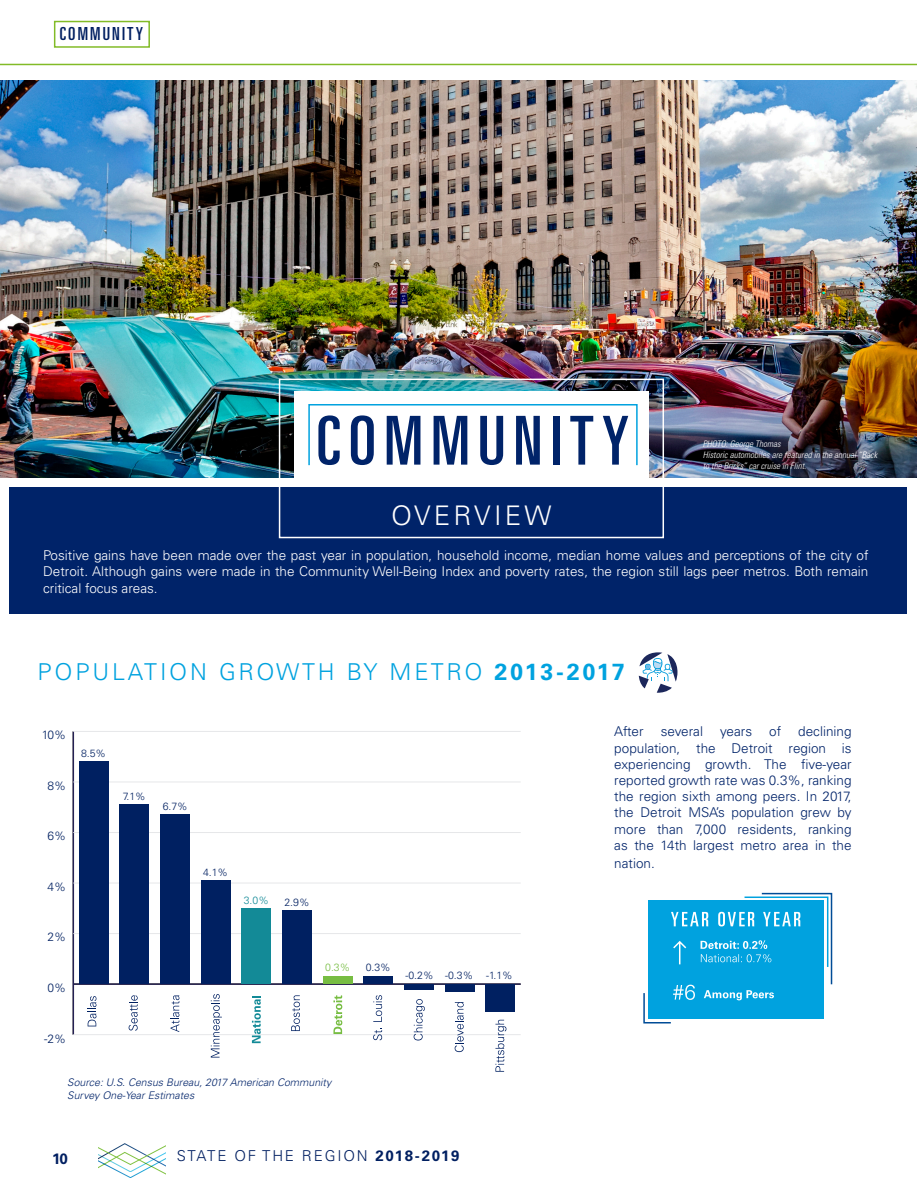
<style>
.page{position:relative;width:917px;height:1187px;background:#fff}
.page>*{position:absolute;margin:0;border:0;box-sizing:border-box;transform-origin:0 0}
.t1{font:ultra-condensed 67.5px "Univers LT Std";letter-spacing:.12em;color:#002369}
.t2{font:300 27px "Univers LT Std";letter-spacing:.12em;color:#fff}
.t3{font:300 23.25px "Univers LT Std";letter-spacing:.12em;color:#00a2df}
.t4{font:ultra-condensed 18px "Univers LT Std";letter-spacing:.12em;color:#001f61}
.t5{font:300 15px "Univers LT Std";letter-spacing:.12em;color:#001f61}
.t6{font:700 15px "Univers LT Std";color:#001f61}
.t7{font:300 13.5px/16.2px "Univers LT Std";color:#002369;text-align:justify}
.t8{font:300 13.5px/16.2px "Univers LT Std";color:#fff;text-align:justify}
.t9{font:300 12px "Univers LT Std";color:#002061}
.t10{font:italic 300 10.5px/12.6px "Univers LT Std";color:#002369}
.t11{font:300 10.5px "Univers LT Std";color:#002061}
.t12{font:300 10.5px "Univers LT Std";color:#138a97}
.t13{font:300 10.5px "Univers LT Std";color:#77bd42}
.t14{font:italic 300 condensed 9px/10.8px "Univers LT Std";color:#fff}
.s1{font-weight:700}
</style>
<div class="page">
<svg style="left:98px;top:1143px;width:67px;height:35px"></svg>
<hr style="left:0;top:64px;width:916px;height:1px;background:#82bb27">
<div style="left:54px;top:21px;width:96px;height:27px;border:2px solid #82bb27"></div>
<div style="left:10px;top:486px;width:896px;height:127px;background:#002369"></div>
<img style="left:0;top:80px;width:916px;height:397px">
<div style="left:294px;top:391px;width:355px;height:95px;background:#fff"></div>
<div style="left:279px;top:378px;width:384px;height:160px;border:2px solid #fff"></div>
<div style="left:308px;top:404px;width:329px;height:62px;border:2px solid #00a2df"></div>
<svg style="left:643px;top:892px;width:189px;height:132px"></svg>
<hr style="left:72px;top:731px;width:2px;height:303px;background:#231f20">
<hr style="left:113px;top:731px;width:2px;height:303px;background:#231f20">
<hr style="left:154px;top:731px;width:1px;height:303px;background:#231f20">
<hr style="left:194px;top:731px;width:2px;height:303px;background:#231f20">
<hr style="left:235px;top:731px;width:2px;height:303px;background:#231f20">
<hr style="left:276px;top:731px;width:1px;height:303px;background:#231f20">
<hr style="left:316px;top:731px;width:2px;height:303px;background:#231f20">
<hr style="left:357px;top:731px;width:1px;height:303px;background:#231f20">
<hr style="left:398px;top:731px;width:1px;height:303px;background:#231f20">
<hr style="left:438px;top:731px;width:2px;height:303px;background:#231f20">
<hr style="left:479px;top:731px;width:1px;height:303px;background:#231f20">
<hr style="left:519px;top:731px;width:2px;height:303px;background:#231f20">
<hr style="left:73px;top:731px;width:1px;height:303px;background:#252161">
<hr style="left:73px;top:1034px;width:447px;height:1px;background:#e6e7e9">
<hr style="left:73px;top:983px;width:447px;height:1px;background:#252161">
<hr style="left:73px;top:933px;width:447px;height:1px;background:#e6e7e9">
<hr style="left:73px;top:882px;width:447px;height:1px;background:#e6e7e9">
<hr style="left:73px;top:832px;width:447px;height:1px;background:#e6e7e9">
<hr style="left:73px;top:781px;width:447px;height:1px;background:#e6e7e9">
<hr style="left:73px;top:731px;width:447px;height:1px;background:#e6e7e9">
<div style="left:79px;top:761px;width:29px;height:222px;background:#002061"></div>
<div style="left:120px;top:804px;width:29px;height:179px;background:#002061"></div>
<div style="left:160px;top:814px;width:29px;height:169px;background:#002061"></div>
<div style="left:201px;top:880px;width:29px;height:103px;background:#002061"></div>
<div style="left:241px;top:908px;width:30px;height:75px;background:#138a97"></div>
<div style="left:282px;top:910px;width:29px;height:73px;background:#002061"></div>
<div style="left:323px;top:976px;width:29px;height:7px;background:#77bd42"></div>
<div style="left:363px;top:976px;width:30px;height:7px;background:#002061"></div>
<div style="left:404px;top:983px;width:29px;height:5px;background:#002061"></div>
<div style="left:445px;top:983px;width:29px;height:8px;background:#002061"></div>
<div style="left:485px;top:983px;width:30px;height:28px;background:#002061"></div>
<svg style="left:88px;top:996px;width:8px;height:30px"></svg>
<svg style="left:129px;top:995px;width:9px;height:35px"></svg>
<svg style="left:170px;top:995px;width:9px;height:36px"></svg>
<svg style="left:252px;top:996px;width:9px;height:46px"></svg>
<svg style="left:291px;top:995px;width:9px;height:35px"></svg>
<svg style="left:333px;top:995px;width:9px;height:38px"></svg>
<svg style="left:373px;top:1028px;width:9px;height:12px"></svg>
<svg style="left:373px;top:995px;width:9px;height:26px"></svg>
<svg style="left:413px;top:999px;width:11px;height:41px"></svg>
<svg style="left:454px;top:1002px;width:9px;height:49px"></svg>
<svg style="left:495px;top:1019px;width:11px;height:52px"></svg>
<svg style="left:211px;top:994px;width:11px;height:63px"></svg>
<svg style="left:638px;top:652px;width:39px;height:40px"></svg>
<p class="t4" style="left:60px;top:23px;width:85px">COMMUNITY</p>
<p class="t1" style="left:316px;top:402px;width:314px">COMMUNITY</p>
<p class="t2" style="left:391px;top:499px;width:162px">OVERVIEW</p>
<p class="t14" style="left:702px;top:438px;width:79px">PHOTO: George Thomas</p>
<p class="t14" style="left:702px;top:449px;width:176px">Historic automobiles are featured in the annual “Back to the Bricks” car cruise in Flint.</p>
<p class="t8" style="left:43px;top:547px;width:826px">Positive gains have been made over the past year in population, household income, median home values and perceptions of the city of Detroit. Although gains were made in the Community Well-Being Index and poverty rates, the region still lags peer metros. Both remain critical focus areas.</p>
<p class="t3" style="left:37px;top:657px;width:588px">POPULATION GROWTH BY METRO <span class="s1">2013-2017</span></p>
<p class="t9" style="left:42px;top:727px;width:26px">10%</p>
<p class="t9" style="left:48px;top:778px;width:20px">8%</p>
<p class="t11" style="left:81px;top:746px;width:27px">8.5%</p>
<p class="t9" style="left:48px;top:828px;width:20px">6%</p>
<p class="t9" style="left:48px;top:879px;width:20px">4%</p>
<p class="t9" style="left:48px;top:929px;width:20px">2%</p>
<p class="t9" style="left:48px;top:980px;width:20px">0%</p>
<p class="t11" style="left:123px;top:789px;width:24px">7.1%</p>
<p class="t11" style="left:163px;top:800px;width:27px">6.7%</p>
<p class="t11" style="left:203px;top:866px;width:27px">4.1%</p>
<p class="t12" style="left:244px;top:893px;width:27px">3.0%</p>
<p class="t11" style="left:284px;top:895px;width:27px">2.9%</p>
<p class="t13" style="left:325px;top:961px;width:27px">0.3%</p>
<p class="t11" style="left:365px;top:961px;width:27px">0.3%</p>
<p class="t11" style="left:405px;top:968px;width:109px">-0.2% -0.3% -1.1%</p>
<p class="t9" style="left:44px;top:1030px;width:24px">-2%</p>
<p class="t10" style="left:67px;top:1075px;width:266px">Source: U.S. Census Bureau, 2017 American Community<br>Survey One-Year Estimates</p>
<p class="t6" style="left:52px;top:1149px;width:17px">10</p>
<p class="t5" style="left:177px;top:1146px;width:284px">STATE OF THE REGION <span class="s1">2018-2019</span></p>
<p class="t7" style="left:614px;top:723px;width:31px">After</p>
<p class="t7" style="left:660px;top:723px;width:44px">several</p>
<p class="t7" style="left:719px;top:723px;width:33px">years</p>
<p class="t7" style="left:769px;top:723px;width:14px">of</p>
<p class="t7" style="left:614px;top:723px;width:239px;text-indent:184px">declining population, the Detroit region is experiencing growth. The five-year reported growth rate was 0.3%, ranking the region sixth among peers. In 2017, the Detroit MSA’s population grew by more than 7,000 residents, ranking as the 14th largest metro area in the</p>
<p class="t7" style="left:614px;top:854px;width:42px">nation.</p>
</div>
